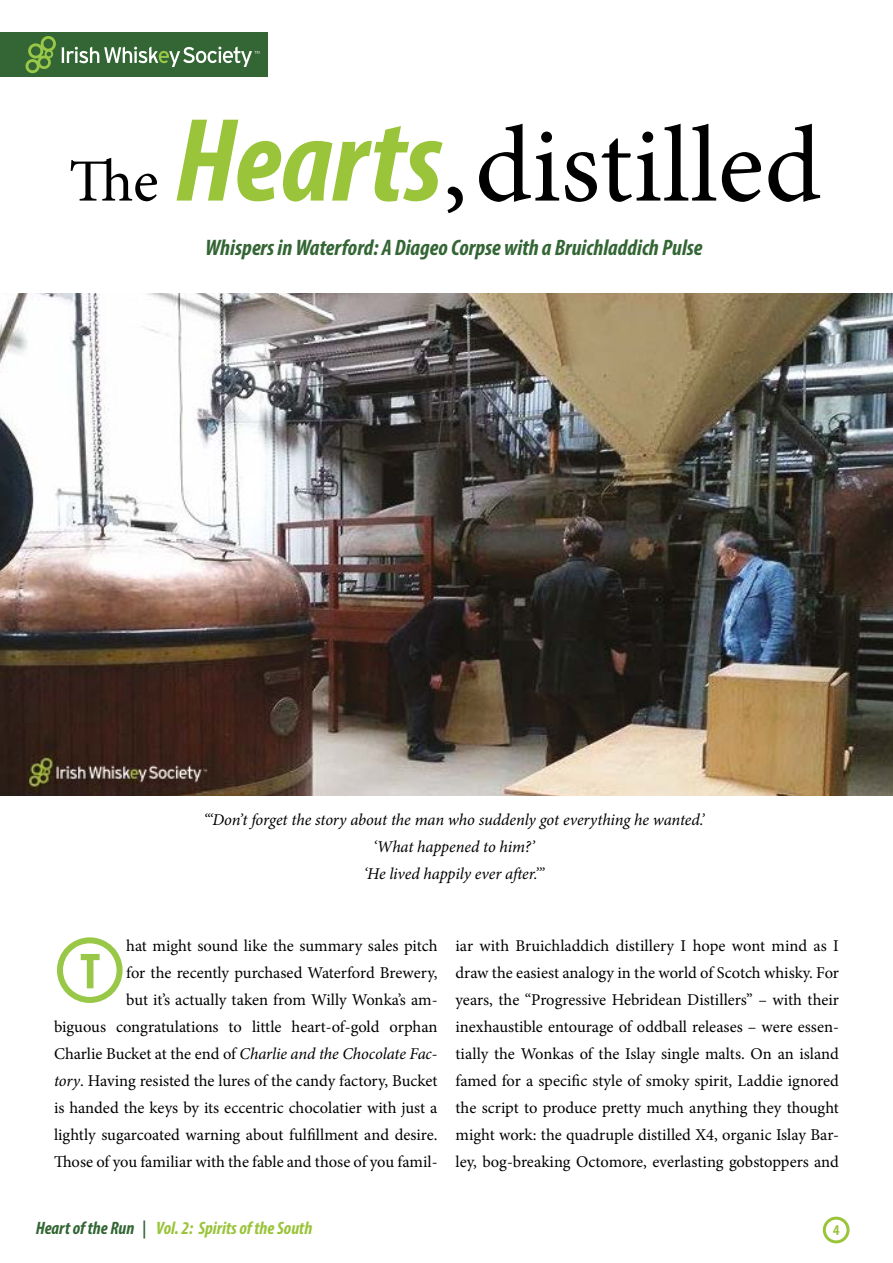
<style>
.page{position:relative;width:893px;height:1263px;background:#fff}
.page>*{position:absolute;margin:0;border:0;box-sizing:border-box;transform-origin:0 0}
.t1{font:108px "Minion Pro";letter-spacing:.005em;color:#000}
.t2{font:700 condensed 51px "Myriad Pro";color:#99c747}
.t3{font:italic 700 condensed 22.5px "Myriad Pro";color:#336634}
.t4{font:italic 700 condensed 18px "Myriad Pro";color:#9ac43a}
.t5{font:16.5px/27px "Minion Pro";letter-spacing:-.005em;color:#000;text-align:right}
.t6{font:italic 16.5px/27px "Minion Pro";letter-spacing:-.01em;color:#000;text-align:center}
.t7{font:700 condensed 15px "Myriad Pro";color:#9ac43a}
.s1{font-size:60px}
.s2{font-family:"Myriad Pro";font-weight:700;font-style:italic;font-stretch:condensed;font-size:120px;color:#9ac43a}
.s3{font-style:italic}
.s4{color:#336634}
</style>
<div class="page">
<div style="left:0;top:32px;width:268px;height:45px;background:#336634"></div>
<div style="left:823px;top:1216px;width:26px;height:27px;border:3px solid #9ac43a;border-radius:50%"></div>
<svg style="left:25px;top:36px;width:31px;height:37px"></svg>
<svg style="left:62px;top:46px;width:197px;height:21px"></svg>
<div style="left:57px;top:937px;width:66px;height:66px;border:6px solid #99c747;border-radius:50%"></div>
<img style="left:0;top:293px;width:893px;height:502px">
<h1 class="t1" style="left:69px;top:94px;width:754px"><span class="s1">The</span> <span class="s2">Hearts</span>,distilled</h1>
<h3 class="t3" style="left:205px;top:233px;width:499px">Whispers in Waterford: A Diageo Corpse with a Bruichladdich Pulse</h3>
<p class="t6" style="left:203px;top:806px;width:502px">“‘Don’t forget the story about the man who suddenly got everything he wanted.’ ‘What happened to him?’<br>‘He lived happily ever after.’”</p>
<p class="t5" style="left:54px;top:932px;width:385px">hat might sound like the summary sales pitch<br>for the recently purchased Waterford Brewery,<br>but it’s actually taken from Willy Wonka’s am-<br>biguous congratulations to little heart-of-gold orphan Charlie Bucket at the end of <span class="s3">Charlie and the Chocolate Fac&shy;tory</span>. Having resisted the lures of the candy factory, Bucket is handed the keys by its eccentric chocolatier with just a lightly sugarcoated warning about fulfillment and desire.<br>Those of you familiar with the fable and those of you famil-</p>
<p class="t5" style="left:455px;top:932px;width:385px;text-align:justify">iar with Bruichladdich distillery I hope wont mind as I draw the easiest analogy in the world of Scotch whisky. For years, the “Progressive Hebridean Distillers” – with their inexhaustible entourage of oddball releases – were essen&shy;tially the Wonkas of the Islay single malts. On an island famed for a specific style of smoky spirit, Laddie ignored the script to produce pretty much anything they thought might work: the quadruple distilled X4, organic Islay Bar&shy;ley, bog-breaking Octomore, everlasting gobstoppers and</p>
<h2 class="t2" style="left:80px;top:939px;width:22px">T</h2>
<p class="t4" style="left:36px;top:1217px;width:278px"><span class="s4">Heart of the Run |</span> Vol. 2: Spirits of the South</p>
<p class="t7" style="left:833px;top:1221px;width:8px">4</p>
</div>
